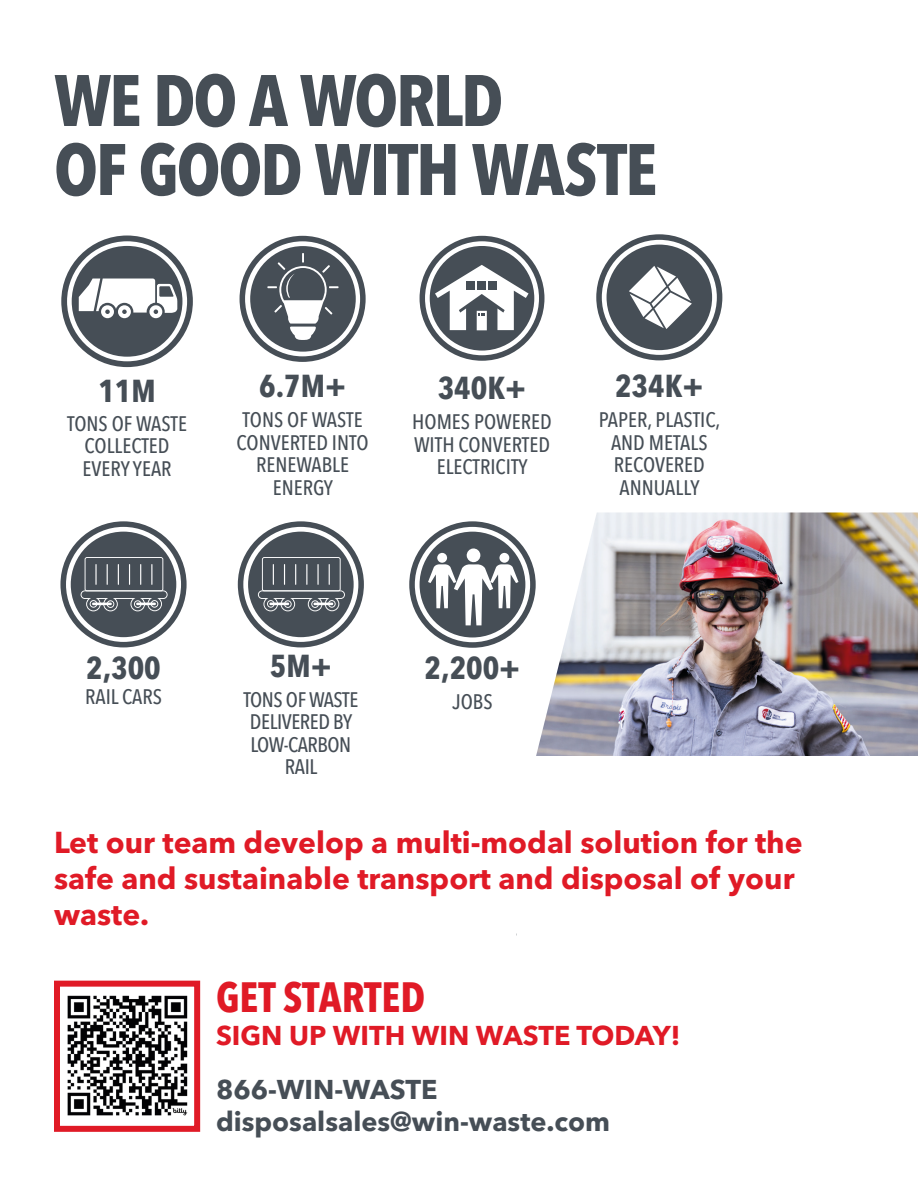
<style>
.page{position:relative;width:918px;height:1188px;background:#fff}
.page>*{position:absolute;margin:0;border:0;box-sizing:border-box;transform-origin:0 0}
.t1{font:700 72px "Avenir Next Condensed";letter-spacing:-.03em;color:#464e56}
.t2{font:700 condensed 42px "Avenir Next LT Pro";color:#e01a26}
.t3{font:700 condensed 31.5px "Avenir Next LT Pro";color:#464e56}
.t4{font:700 30px/36px "Avenir Next LT Pro";color:#e01a26}
.t5{font:700 27px "Avenir Next LT Pro";color:#464e56}
.t6{font:700 27px "Avenir Next LT Pro";color:#e01a26}
.t7{font:500 21px/22.5px "Avenir Next Condensed";color:#464e56;text-align:center}
.t8{font:500 21px/22.5px "Avenir Next Condensed";letter-spacing:-.02em;color:#464e56;text-align:center}
</style>
<div class="page">
<svg style="left:240px;top:236px;width:126px;height:126px"></svg>
<svg style="left:420px;top:236px;width:124px;height:125px"></svg>
<div style="left:477px;top:281px;width:9px;height:8px;background:#464e56"></div>
<svg style="left:238px;top:521px;width:126px;height:126px"></svg>
<svg style="left:60px;top:521px;width:127px;height:126px"></svg>
<svg style="left:409px;top:521px;width:127px;height:127px"></svg>
<svg style="left:596px;top:234px;width:126px;height:126px"></svg>
<img style="left:67px;top:995px;width:121px;height:121px">
<div style="left:54px;top:981px;width:146px;height:151px;border:6px solid #e01a26"></div>
<img style="left:536px;top:512px;width:382px;height:244px">
<svg style="left:61px;top:236px;width:132px;height:131px"></svg>
<p class="t1" style="left:54px;top:57px;width:451px">WE DO A WORLD</p>
<p class="t1" style="left:54px;top:126px;width:605px">OF GOOD WITH WASTE</p>
<p class="t3" style="left:98px;top:372px;width:59px">11M</p>
<p class="t7" style="left:67px;top:412px;width:122px">TONS OF WASTE<br>COLLECTED</p>
<p class="t7" style="left:83px;top:457px;width:91px">EVERY YEAR</p>
<p class="t3" style="left:259px;top:367px;width:88px">6.7M+</p>
<p class="t7" style="left:243px;top:409px;width:122px">TONS OF WASTE</p>
<p class="t7" style="left:237px;top:431px;width:134px">CONVERTED INTO</p>
<p class="t7" style="left:256px;top:454px;width:94px">RENEWABLE<br>ENERGY</p>
<p class="t3" style="left:438px;top:369px;width:90px">340K+</p>
<p class="t7" style="left:412px;top:410px;width:141px">HOMES POWERED</p>
<p class="t7" style="left:414px;top:433px;width:137px">WITH CONVERTED</p>
<p class="t7" style="left:437px;top:455px;width:92px">ELECTRICITY</p>
<p class="t3" style="left:615px;top:367px;width:90px">234K+</p>
<p class="t7" style="left:599px;top:409px;width:123px">PAPER, PLASTIC,<br>AND METALS<br>RECOVERED</p>
<p class="t7" style="left:620px;top:476px;width:82px">ANNUALLY</p>
<p class="t3" style="left:86px;top:649px;width:76px">2,300</p>
<p class="t7" style="left:85px;top:685px;width:78px">RAIL CARS</p>
<p class="t3" style="left:270px;top:647px;width:63px">5M+</p>
<p class="t8" style="left:243px;top:688px;width:117px">TONS OF WASTE<br>DELIVERED BY<br>LOW-CARBON<br>RAIL</p>
<p class="t3" style="left:425px;top:648px;width:97px">2,200+</p>
<p class="t7" style="left:452px;top:690px;width:42px">JOBS</p>
<p class="t4" style="left:54px;top:825px;width:750px">Let our team develop a multi-modal solution for the</p>
<p class="t4" style="left:54px;top:861px;width:742px">safe and sustainable transport and disposal of your waste.</p>
<p class="t2" style="left:216px;top:972px;width:211px">GET STARTED</p>
<p class="t6" style="left:216px;top:1019px;width:466px">SIGN UP WITH WIN WASTE TODAY!</p>
<p class="t5" style="left:216px;top:1073px;width:223px">866-WIN-WASTE</p>
<p class="t5" style="left:216px;top:1105px;width:396px">disposalsales@win-waste.com</p>
</div>
